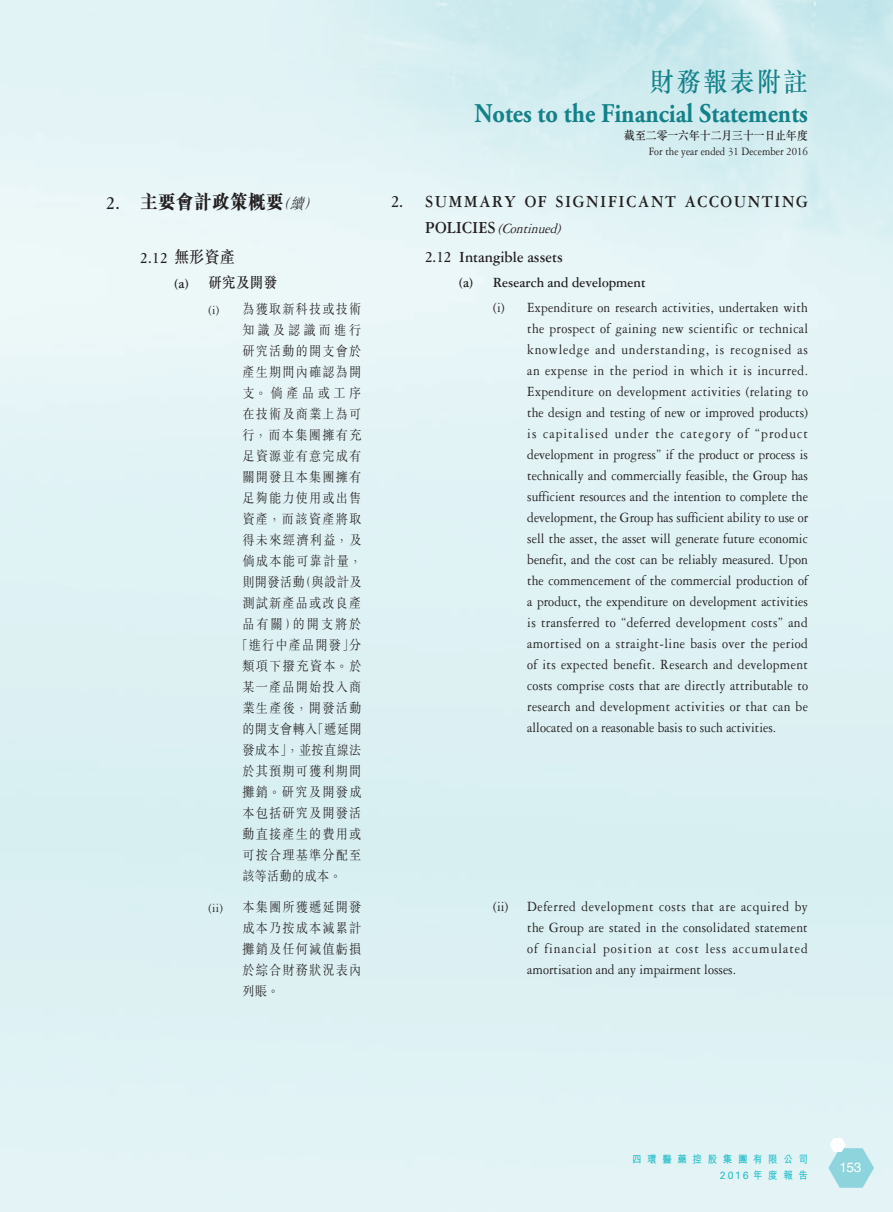
<style>
.page{position:relative;width:893px;height:1212px;background:#fff}
.page>*{position:absolute;margin:0;border:0;box-sizing:border-box;transform-origin:0 0}
.t1{font:700 27px "Adobe Garamond Pro";color:#148189;scale:.9 1}
.t2{font:500 27px "M Sung HK";letter-spacing:.1em;color:#148189;scale:.9 1}
._8__標題-C{font:800 19.5px "M Sung HK";letter-spacing:.025em;color:#231f20;scale:.9 1}
._3__標題{font:700 18px "Garamond 3 LT Std";letter-spacing:.095em;color:#231f20;scale:.9 1}
._4__副標題{font:700 16.5px "Garamond 3 LT Std";color:#231f20;scale:.9 1}
._9__副標題-C{font:700 16.5px "Garamond 3 LT Std";color:#231f20;scale:.9 1}
._1__內文{font:15px/21px "Garamond 3 LT Std";color:#231f20;text-align:justify;scale:.9 1}
._5__副副標題{font:700 15px "Garamond 3 LT Std";color:#231f20;scale:.9 1}
._3__標題-2{font:italic 15px "Garamond 3 LT Std";color:#231f20;scale:.9 1}
._10__副副標題-C{font:500 15px "M Sung HK";letter-spacing:.025em;color:#231f20;scale:.9 1}
._6__內文-C{font:300 13.5px/21px "M Sung HK";letter-spacing:.1em;color:#231f20;text-align:justify;scale:.9 1}
._6__內文-C-2{font:300 13.5px "M Sung HK";letter-spacing:.035em;color:#231f20;scale:.9 1}
._6__內文-C-3{font:300 13.5px "M Sung HK";letter-spacing:.16em;color:#231f20;scale:.9 1}
._6__內文-C-4{font:300 13.5px "M Sung HK";letter-spacing:.255em;color:#231f20;scale:.9 1}
._6__內文-C-5{font:300 13.5px "M Sung HK";letter-spacing:.025em;color:#231f20;scale:.9 1}
.t3{font:13.5px "Helvetica LT Std";color:#fff}
.t4{font:12px "Garamond 3 LT Std";color:#231f20;scale:.9 1}
.t5{font:500 12px "M Sung HK";color:#231f20;scale:.9 1}
.t6{font:700 10.5px "M Hei HK";letter-spacing:.6em;color:#23bec9;scale:.9 1}
.t7{font:10.5px "Univers LT Std";color:#23bec9}
.s1{font-family:"Garamond 3 LT Std";font-weight:700}
.s2{font-weight:300;font-style:italic;font-size:15px}
.s3{font-family:"M Sung HK";font-weight:500}
.s4{font-family:"Garamond 3 LT Std";font-weight:400}
.s5{font-weight:700;font-style:normal;font-size:18px}
.s6{font-family:"M Hei HK";font-weight:700}
</style>
<div class="page">
<svg style="left:828px;top:1138px;width:46px;height:50px;background:#b2e1e7"></svg>
<p class="_8__標題-C" style="left:106px;top:192px;width:241px"><span class="s1">2.</span> 主要會計政策概要<span class="s2">（續）</span></p>
<p class="_9__副標題-C" style="left:140px;top:249px;width:107px">2.12 <span class="s3">無形資產</span></p>
<p class="_10__副副標題-C" style="left:174px;top:272px;width:116px"><span class="s1">(a)</span> 研究及開發</p>
<p class="_6__內文-C" style="left:208px;top:297px;width:172px"><span class="s4">(i)</span> 為獲取新科技或技術</p>
<p class="_6__內文-C-4" style="left:242px;top:320px;width:134px">知識及認識而進行</p>
<p class="_6__內文-C" style="left:242px;top:339px;width:134px">研究活動的開支會於</p>
<p class="_6__內文-C" style="left:242px;top:360px;width:134px">產生期間內確認為開</p>
<p class="_6__內文-C" style="left:242px;top:381px;width:134px">支。倘產品或工序</p>
<p class="_6__內文-C" style="left:242px;top:402px;width:134px">在技術及商業上為可</p>
<p class="_6__內文-C" style="left:242px;top:423px;width:134px">行，而本集團擁有充</p>
<p class="_6__內文-C" style="left:242px;top:444px;width:134px">足資源並有意完成有</p>
<p class="_6__內文-C" style="left:242px;top:465px;width:134px">關開發且本集團擁有</p>
<p class="_6__內文-C" style="left:242px;top:486px;width:134px">足夠能力使用或出售</p>
<p class="_6__內文-C" style="left:242px;top:507px;width:134px">資產，而該資產將取</p>
<p class="_6__內文-C" style="left:242px;top:528px;width:134px">得未來經濟利益，及</p>
<p class="_6__內文-C" style="left:242px;top:549px;width:134px">倘成本能可靠計量，</p>
<p class="_6__內文-C-2" style="left:242px;top:572px;width:134px">則開發活動（與設計及</p>
<p class="_6__內文-C" style="left:242px;top:591px;width:134px">測試新產品或改良產</p>
<p class="_6__內文-C-3" style="left:242px;top:614px;width:134px">品有關）的開支將於</p>
<p class="_6__內文-C" style="left:236px;top:633px;width:141px">「進行中產品開發」分</p>
<p class="_6__內文-C" style="left:242px;top:654px;width:134px">類項下撥充資本。於</p>
<p class="_6__內文-C" style="left:242px;top:675px;width:134px">某一產品開始投入商</p>
<p class="_6__內文-C" style="left:242px;top:696px;width:134px">業生產後，開發活動</p>
<p class="_6__內文-C-2" style="left:242px;top:719px;width:134px">的開支會轉入「遞延開</p>
<p class="_6__內文-C-2" style="left:242px;top:740px;width:134px">發成本」，並按直線法</p>
<p class="_6__內文-C" style="left:242px;top:759px;width:134px">於其預期可獲利期間</p>
<p class="_6__內文-C" style="left:242px;top:780px;width:134px">攤銷。研究及開發成</p>
<p class="_6__內文-C" style="left:242px;top:801px;width:134px">本包括研究及開發活</p>
<p class="_6__內文-C" style="left:242px;top:822px;width:134px">動直接產生的費用或</p>
<p class="_6__內文-C" style="left:242px;top:843px;width:134px">可按合理基準分配至</p>
<p class="_6__內文-C-5" style="left:242px;top:866px;width:112px">該等活動的成本。</p>
<p class="_6__內文-C" style="left:242px;top:896px;width:134px;text-indent:-34px"><span class="s4">(ii)</span> 本集團所獲遞延開發成本乃按成本減累計攤銷及任何減值虧損於綜合財務狀況表內列賬。</p>
<h1 class="t2" style="left:650px;top:63px;width:177px">財務報表附註</h1>
<h1 class="t1" style="left:474px;top:98px;width:372px">Notes to the Financial Statements</h1>
<p class="t5" style="left:624px;top:127px;width:205px">截至二零一六年十二月三十一日止年度</p>
<p class="t4" style="left:649px;top:145px;width:178px">For the year ended 31 December 2016</p>
<p class="_3__標題" style="left:391px;top:192px;width:464px">2. SUMMARY OF SIGNIFICANT ACCOUNTING</p>
<p class="_3__標題-2" style="left:425px;top:220px;width:156px"><span class="s5">P O L I C I E S</span> (Continued)</p>
<p class="_4__副標題" style="left:425px;top:248px;width:154px">2.12 Intangible assets</p>
<p class="_5__副副標題" style="left:459px;top:274px;width:208px">(a) Research and development</p>
<p class="_1__內文" style="left:527px;top:297px;width:314px;text-indent:-34px">(i) Expenditure on research activities, undertaken with the prospect of gaining new scientific or technical knowledge and understanding, is recognised as an expense in the period in which it is incurred.<br>Expenditure on development activities (relating to the design and testing of new or improved products) is capitalised under the category of “product development in progress” if the product or process is technically and commercially feasible, the Group has sufficient resources and the intention to complete the development, the Group has sufficient ability to use or sell the asset, the asset will generate future economic benefit, and the cost can be reliably measured. Upon the commencement of the commercial production of a product, the expenditure on development activities is transferred to “deferred development costs” and amortised on a straight-line basis over the period of its expected benefit. Research and development costs comprise costs that are directly attributable to research and development activities or that can be allocated on a reasonable basis to such activities.</p>
<p class="_1__內文" style="left:527px;top:896px;width:313px;text-indent:-34px">(ii) Deferred development costs that are acquired by the Group are stated in the consolidated statement of financial position at cost less accumulated amortisation and any impairment losses.</p>
<p class="t6" style="left:632px;top:1151px;width:197px">四環醫藥控股集團有限公司</p>
<p class="t7" style="left:720px;top:1169px;width:90px">2016<span class="s6">年度 報 告</span></p>
<p class="t3" style="left:839px;top:1159px;width:23px">153</p>
</div>
